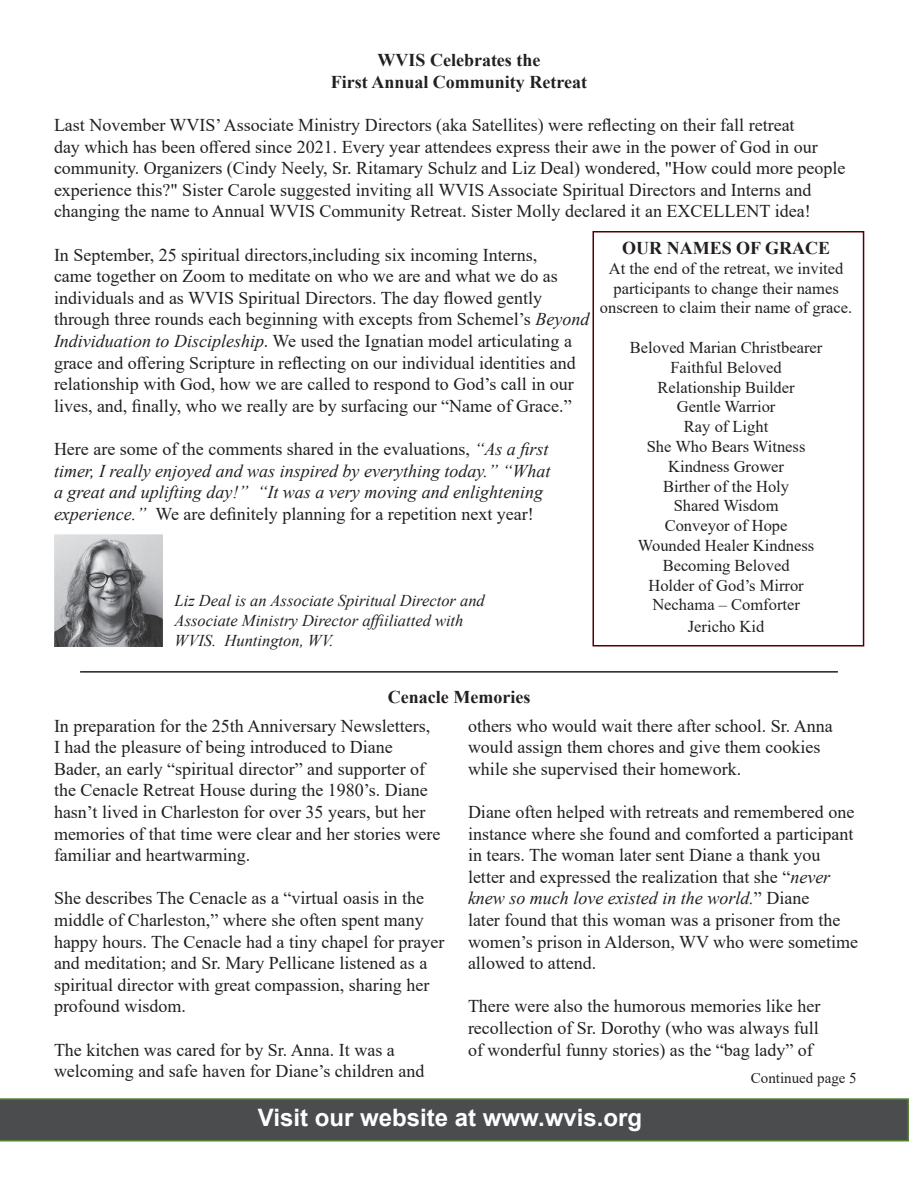
<style>
.page{position:relative;width:918px;height:1188px;background:#fff}
.page>*{position:absolute;margin:0;border:0;box-sizing:border-box;transform-origin:0 0}
.t1{font:700 24px "Arial";color:#fff}
.t2{font:18px/21.6px "Times New Roman";color:#231f20}
.t3{font:italic 18px/21.6px "Times New Roman";color:#231f20}
.t4{font:700 18px/21.6px "Times New Roman";color:#231f20;text-align:center}
.t5{font:16.5px/19.8px "Times New Roman";color:#231f20;text-align:center}
.t6{font:italic 16.5px/19.8px "Times New Roman";color:#231f20}
.t7{font:15px "Times New Roman";color:#231f20}
.s1{font-style:italic}
.s2{font-style:normal}
</style>
<div class="page">
<div style="left:0;top:1098px;width:909px;height:43px;background:#4b4c4d"></div>
<hr style="left:80px;top:671px;width:758px;height:2px;background:#231f20">
<div style="left:593px;top:231px;width:271px;height:415px;border:2px solid #540000"></div>
<img style="left:54px;top:534px;width:108px;height:112px">
<p class="t4" style="left:331px;top:51px;width:258px">WVIS Celebrates the<br>First Annual Community Retreat</p>
<p class="t2" style="left:54px;top:114px;width:793px">Last November WVIS’ Associate Ministry Directors (aka Satellites) were reflecting on their fall retreat<br>day which has been offered since 2021. Every year attendees express their awe in the power of God in our community. Organizers (Cindy Neely, Sr. Ritamary Schulz and Liz Deal) wondered, "How could more people experience this?" Sister Carole suggested inviting all WVIS Associate Spiritual Directors and Interns and changing the name to Annual WVIS Community Retreat. Sister Molly declared it an EXCELLENT idea!</p>
<p class="t2" style="left:54px;top:245px;width:537px">In September, 25 spiritual directors,including six incoming Interns,<br>came together on Zoom to meditate on who we are and what we do as individuals and as WVIS Spiritual Directors. The day flowed gently through three rounds each beginning with excepts from Schemel’s <span class="s1">Beyond Individuation to Discipleship</span>. We used the Ignatian model articulating a grace and offering Scripture in reflecting on our individual identities and relationship with God, how we are called to respond to God’s call in our lives, and, finally, who we really are by surfacing our “Name of Grace.”</p>
<p class="t3" style="left:54px;top:438px;width:498px"><span class="s2">Here are some of the comments shared in the evaluations,</span> “As a first timer, I really enjoyed and was inspired by everything today.” “What a great and uplifting day!” “It was a very moving and enlightening experience.” <span class="s2">We are definitely planning for a repetition next year!</span></p>
<p class="t4" style="left:622px;top:239px;width:209px">OUR NAMES OF GRACE</p>
<p class="t5" style="left:600px;top:260px;width:254px">At the end of the retreat, we invited participants to change their names onscreen to claim their name of grace.</p>
<p class="t5" style="left:630px;top:339px;width:194px">Beloved Marian Christbearer<br>Faithful Beloved<br>Relationship Builder<br>Gentle Warrior<br>Ray of Light<br>She Who Bears Witness<br>Kindness Grower<br>Birther of the Holy<br>Shared Wisdom<br>Conveyor of Hope<br>Wounded Healer Kindness<br>Becoming Beloved<br>Holder of God’s Mirror<br>Nechama – Comforter</p>
<p class="t5" style="left:688px;top:618px;width:78px">Jericho Kid</p>
<p class="t6" style="left:175px;top:590px;width:312px">Liz Deal is an Associate Spiritual Director and<br>Associate Ministry Director affiiliatted with<br>WVIS. Huntington, WV.</p>
<p class="t4" style="left:388px;top:688px;width:144px">Cenacle Memories</p>
<p class="t2" style="left:54px;top:716px;width:388px">In preparation for the 25th Anniversary Newsletters, I had the pleasure of being introduced to Diane Bader, an early “spiritual director” and supporter of the Cenacle Retreat House during the 1980’s. Diane hasn’t lived in Charleston for over 35 years, but her memories of that time were clear and her stories were familiar and heartwarming.</p>
<p class="t2" style="left:54px;top:889px;width:392px">She describes The Cenacle as a “virtual oasis in the middle of Charleston,” where she often spent many happy hours. The Cenacle had a tiny chapel for prayer and meditation; and Sr. Mary Pellicane listened as a spiritual director with great compassion, sharing her profound wisdom.</p>
<p class="t2" style="left:54px;top:1040px;width:372px">The kitchen was cared for by Sr. Anna. It was a welcoming and safe haven for Diane’s children and</p>
<p class="t2" style="left:468px;top:716px;width:366px">others who would wait there after school. Sr. Anna would assign them chores and give them cookies while she supervised their homework.</p>
<p class="t2" style="left:468px;top:803px;width:392px">Diane often helped with retreats and remembered one instance where she found and comforted a participant in tears. The woman later sent Diane a thank you letter and expressed the realization that she “<span class="s1">never knew so much love existed in the world.</span>” Diane<br>later found that this woman was a prisoner from the women’s prison in Alderson, WV who were sometime allowed to attend.</p>
<p class="t2" style="left:468px;top:997px;width:354px;text-align:justify">There were also the humorous memories like her recollection of Sr. Dorothy (who was always full of wonderful funny stories) as the “bag lady” of</p>
<p class="t7" style="left:751px;top:1072px;width:107px">Continued page 5</p>
<h1 class="t1" style="left:258px;top:1108px;width:386px">Visit our website at www.wvis.org</h1>
</div>
